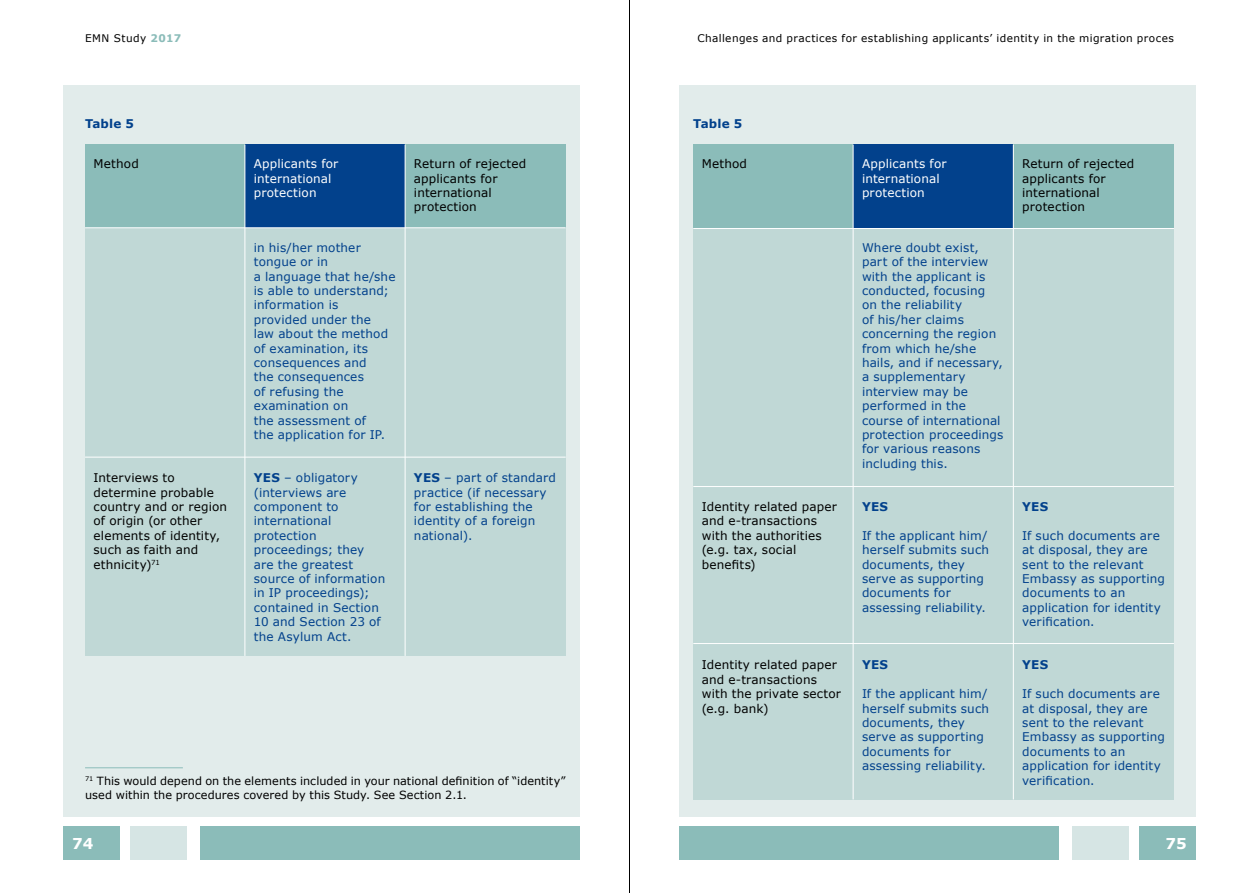
<style>
.page{position:relative;width:1259px;height:893px;background:#fff}
.page>*{position:absolute;margin:0;border:0;box-sizing:border-box;transform-origin:0 0}
.t1{font:700 15px "Verdana";color:#fff}
.t2{font:12px/14.4px "Verdana";letter-spacing:.01em;color:#02418c}
.t3{font:12px/14.4px "Verdana";letter-spacing:.01em;color:#000}
.t4{font:12px/14.4px "Verdana";letter-spacing:.01em;color:#fff}
.t5{font:700 12px "Verdana";letter-spacing:.015em;color:#02418c}
.t6{font:11.25px/13.5px "Verdana";letter-spacing:.005em;color:#000}
.t7{font:10.5px "Verdana";letter-spacing:.04em;color:#000}
.s1{font-weight:700;color:#8bbcb9}
.s2{font-weight:700}
</style>
<div class="page">
<div style="left:64px;top:85px;width:516px;height:731px;background:#e2eceb"></div>
<div style="left:679px;top:85px;width:516px;height:731px;background:#e2eceb"></div>
<hr style="left:629px;top:0;width:1px;height:893px;background:#000">
<div style="left:64px;top:826px;width:56px;height:34px;background:#8bbcb9"></div>
<div style="left:130px;top:826px;width:57px;height:34px;background:#d6e5e4"></div>
<div style="left:200px;top:826px;width:380px;height:34px;background:#8bbcb9"></div>
<div style="left:1139px;top:826px;width:56px;height:34px;background:#8bbcb9"></div>
<div style="left:1072px;top:826px;width:56px;height:34px;background:#d6e5e4"></div>
<div style="left:679px;top:826px;width:380px;height:34px;background:#8bbcb9"></div>
<div style="left:85px;top:145px;width:160px;height:83px;background:#8bbcb9"></div>
<div style="left:245px;top:145px;width:160px;height:83px;background:#02418c"></div>
<div style="left:405px;top:145px;width:161px;height:83px;background:#8bbcb9"></div>
<div style="left:85px;top:228px;width:160px;height:428px;background:#c0d8d6"></div>
<div style="left:245px;top:228px;width:160px;height:428px;background:#c0d8d6"></div>
<div style="left:405px;top:228px;width:161px;height:428px;background:#c0d8d6"></div>
<hr style="left:244px;top:145px;width:1px;height:511px;background:#fff">
<hr style="left:405px;top:145px;width:1px;height:511px;background:#fff">
<hr style="left:85px;top:457px;width:481px;height:1px;background:#fff">
<div style="left:693px;top:145px;width:160px;height:83px;background:#8bbcb9"></div>
<div style="left:853px;top:145px;width:160px;height:83px;background:#02418c"></div>
<div style="left:1013px;top:145px;width:161px;height:83px;background:#8bbcb9"></div>
<div style="left:693px;top:228px;width:160px;height:571px;background:#c0d8d6"></div>
<div style="left:853px;top:228px;width:160px;height:571px;background:#c0d8d6"></div>
<div style="left:1013px;top:228px;width:161px;height:571px;background:#c0d8d6"></div>
<hr style="left:852px;top:145px;width:1px;height:654px;background:#fff">
<hr style="left:1013px;top:145px;width:1px;height:654px;background:#fff">
<hr style="left:693px;top:486px;width:481px;height:1px;background:#fff">
<hr style="left:693px;top:643px;width:481px;height:1px;background:#fff">
<hr style="left:85px;top:767px;width:98px;height:1px;background:#8bbcb9">
<hr style="left:85px;top:227px;width:481px;height:1px;background:#fff">
<hr style="left:693px;top:228px;width:481px;height:1px;background:#fff">
<p class="t7" style="left:85px;top:31px;width:98px">emn Study <span class="s1">2017</span></p>
<p class="t7" style="left:697px;top:31px;width:478px">Challenges and practices for establishing applicants’ identity in the migration proces</p>
<p class="t5" style="left:85px;top:116px;width:51px">TABLE 5</p>
<p class="t5" style="left:693px;top:116px;width:51px">TABLE 5</p>
<p class="t3" style="left:94px;top:156px;width:47px">method</p>
<p class="t4" style="left:254px;top:156px;width:86px">applicants for international protection</p>
<p class="t3" style="left:414px;top:156px;width:114px">Return of rejected applicants for international protection</p>
<p class="t3" style="left:702px;top:156px;width:47px">method</p>
<p class="t4" style="left:862px;top:156px;width:86px">applicants for international protection</p>
<p class="t3" style="left:1022px;top:156px;width:114px">Return of rejected applicants for international protection</p>
<p class="t3" style="left:94px;top:470px;width:135px">Interviews to determine probable country and or region of origin (or other elements of identity, such as faith and ethnicity)<sup>71</sup></p>
<p class="t2" style="left:254px;top:240px;width:143px">in his/her mother tongue or in<br>a language that he/she is able to understand; information is<br>provided under the<br>law about the method of examination, its consequences and<br>the consequences<br>of refusing the examination on<br>the assessment of<br>the application for Ip.</p>
<p class="t2" style="left:254px;top:470px;width:133px"><span class="s2">YES</span> – obligatory (interviews are component to international protection proceedings; they are the greatest source of information in IP proceedings); contained in Section<br>10 and Section 23 of the asylum act.</p>
<p class="t2" style="left:414px;top:470px;width:144px"><span class="s2">YES</span> – part of standard practice (if necessary for establishing the identity of a foreign national).</p>
<p class="t6" style="left:85px;top:774px;width:482px"><sup>71</sup> This would depend on the elements included in your national definition of “identity” used within the procedures covered by this Study. See Section 2.1.</p>
<p class="t3" style="left:702px;top:499px;width:137px">Identity related paper and e-transactions with the authorities (e.g. tax, social benefits)</p>
<p class="t3" style="left:702px;top:657px;width:141px">Identity related paper and e-transactions with the private sector (e.g. bank)</p>
<p class="t2" style="left:862px;top:240px;width:143px">Where doubt exist, part of the interview with the applicant is conducted, focusing<br>on the reliability<br>of his/her claims concerning the region from which he/she hails, and if necessary, a supplementary interview may be performed in the course of international protection proceedings for various reasons including this.</p>
<p class="t5" style="left:862px;top:499px;width:28px">YES</p>
<p class="t2" style="left:862px;top:528px;width:129px">If the applicant him/ herself submits such documents, they serve as supporting documents for assessing reliability.</p>
<p class="t5" style="left:862px;top:657px;width:28px">YES</p>
<p class="t2" style="left:862px;top:686px;width:129px">If the applicant him/ herself submits such documents, they serve as supporting documents for assessing reliability.</p>
<p class="t5" style="left:1022px;top:499px;width:28px">YES</p>
<p class="t2" style="left:1022px;top:528px;width:144px">If such documents are at disposal, they are sent to the relevant embassy as supporting documents to an application for identity verification.</p>
<p class="t5" style="left:1022px;top:657px;width:28px">YES</p>
<p class="t2" style="left:1022px;top:686px;width:144px">If such documents are at disposal, they are sent to the relevant embassy as supporting documents to an application for identity verification.</p>
<p class="t1" style="left:72px;top:834px;width:23px">74</p>
<p class="t1" style="left:1165px;top:834px;width:23px">75</p>
</div>
